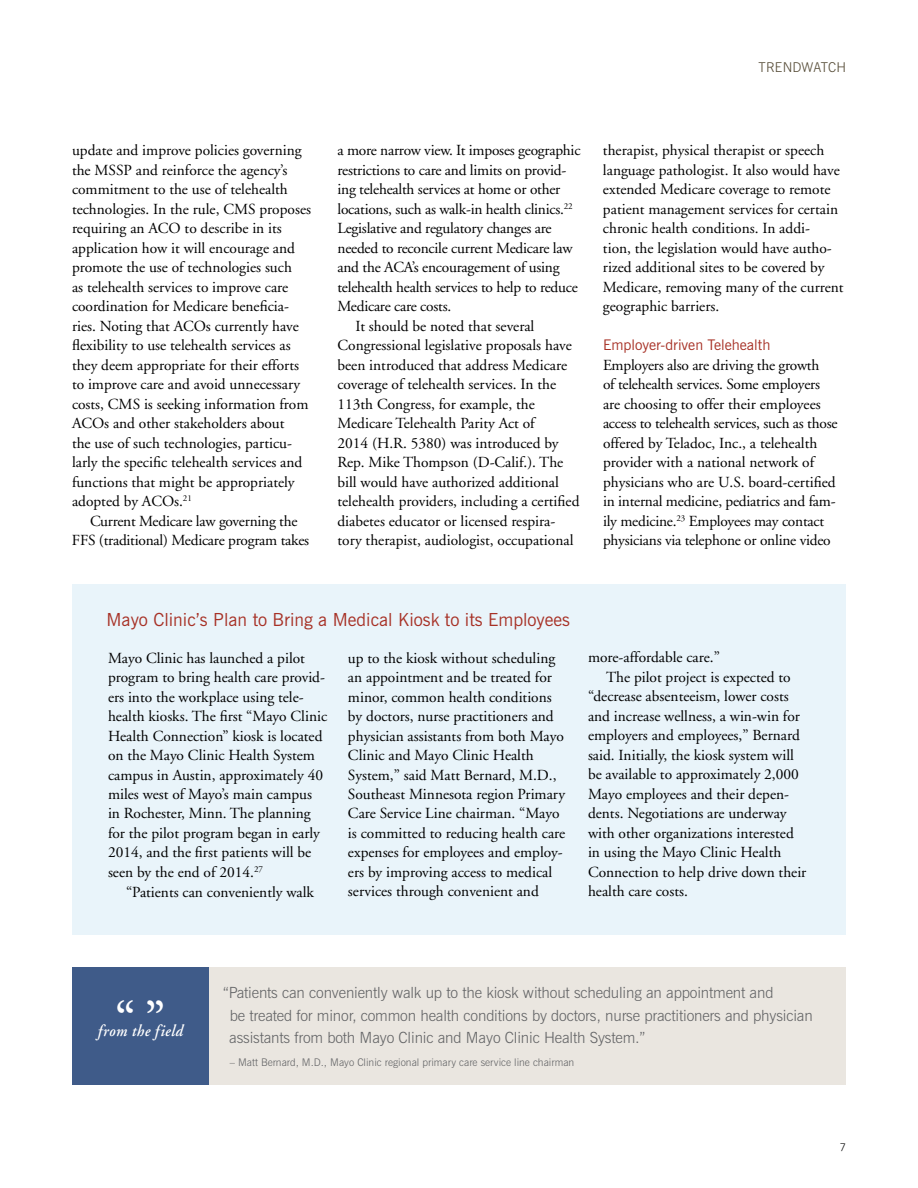
<style>
.page{position:relative;width:918px;height:1188px;background:#fff}
.page>*{position:absolute;margin:0;border:0;box-sizing:border-box;transform-origin:0 0}
.t1{font:600 51px "Adobe Garamond";color:#fff;scale:.9 1}
.t2{font:18px "News Gothic BT";color:#a73126}
.t3{font:italic 600 16.5px "Adobe Garamond";letter-spacing:.03em;color:#fff;scale:.9 1}
.t4{font:15.3px/19.5px "Adobe Garamond";color:#000}
.t5{font:300 15.3px/22.5px "News Gothic BT";letter-spacing:-.01em;color:#636466}
.t6{font:14.7px "News Gothic BT";color:#a73126}
.t7{font:300 13.5px "News Gothic BT";letter-spacing:.02em;color:#564c37}
.t8{font:300 10.5px "News Gothic BT";color:#636466}
.t9{font:300 10.5px "News Gothic BT";color:#000}
</style>
<div class="page">
<div style="left:72px;top:584px;width:774px;height:351px;background:#e9f4fa"></div>
<div style="left:208px;top:968px;width:638px;height:117px;background:#eae6e0"></div>
<div style="left:72px;top:968px;width:136px;height:117px;background:#3f5b89"></div>
<p class="t7" style="left:759px;top:59px;width:89px">TRENDWATCH</p>
<p class="t4" style="left:72px;top:141px;width:241px">update and improve policies governing the MSSP and reinforce the agency’s commitment to the use of telehealth technologies. In the rule, CMS proposes requiring an ACO to describe in its application how it will encourage and promote the use of technologies such<br>as telehealth services to improve care coordination for Medicare beneficia&shy;ries. Noting that ACOs currently have flexibility to use telehealth services as they deem appropriate for their efforts to improve care and avoid unnecessary costs, CMS is seeking information from ACOs and other stakeholders about<br>the use of such technologies, particu&shy;larly the specific telehealth services and functions that might be appropriately adopted by ACOs.<sup>21</sup></p>
<p class="t4" style="left:72px;top:512px;width:239px;text-align:center">Current Medicare law governing the<br>FFS (traditional) Medicare program takes</p>
<p class="t4" style="left:337px;top:141px;width:245px">a more narrow view. It imposes geographic</p>
<p class="t4" style="left:337px;top:161px;width:230px">restrictions to care and limits on provid-</p>
<p class="t4" style="left:337px;top:180px;width:224px">ing telehealth services at home or other</p>
<p class="t4" style="left:337px;top:200px;width:237px">locations, such as walk-in health clinics.<sup>22</sup></p>
<p class="t4" style="left:338px;top:219px;width:216px">Legislative and regulatory changes are</p>
<p class="t4" style="left:338px;top:239px;width:237px">needed to reconcile current Medicare law</p>
<p class="t4" style="left:338px;top:258px;width:224px">and the ACA’s encouragement of using</p>
<p class="t4" style="left:338px;top:278px;width:242px">telehealth health services to help to reduce</p>
<p class="t4" style="left:338px;top:297px;width:115px">Medicare care costs.</p>
<p class="t4" style="left:356px;top:317px;width:180px">It should be noted that several</p>
<p class="t4" style="left:338px;top:336px;width:236px">Congressional legislative proposals have</p>
<p class="t4" style="left:338px;top:356px;width:231px">been introduced that address Medicare</p>
<p class="t4" style="left:338px;top:375px;width:220px">coverage of telehealth services. In the</p>
<p class="t4" style="left:338px;top:394px;width:199px">113th Congress, for example, the</p>
<p class="t4" style="left:338px;top:414px;width:199px">Medicare Telehealth Parity Act of</p>
<p class="t4" style="left:338px;top:433px;width:223px">2014 (H.R. 5380) was introduced by</p>
<p class="t4" style="left:338px;top:453px;width:227px">Rep. Mike Thompson (D-Calif.). The</p>
<p class="t4" style="left:338px;top:472px;width:223px">bill would have authorized additional</p>
<p class="t4" style="left:338px;top:492px;width:244px">telehealth providers, including a certified</p>
<p class="t4" style="left:338px;top:511px;width:219px">diabetes educator or licensed respira-</p>
<p class="t4" style="left:338px;top:531px;width:237px">tory therapist, audiologist, occupational</p>
<p class="t4" style="left:603px;top:141px;width:242px">therapist, physical therapist or speech language pathologist. It also would have extended Medicare coverage to remote patient management services for certain chronic health conditions. In addi-<br>tion, the legislation would have autho&shy;rized additional sites to be covered by Medicare, removing many of the current geographic barriers.</p>
<p class="t6" style="left:603px;top:336px;width:169px">Employer-driven Telehealth</p>
<p class="t4" style="left:603px;top:356px;width:236px">Employers also are driving the growth<br>of telehealth services. Some employers are choosing to offer their employees access to telehealth services, such as those offered by Teladoc, Inc., a telehealth provider with a national network of physicians who are U.S. board-certified in internal medicine, pediatrics and fam&shy;ily medicine.<sup>23</sup> Employees may contact physicians via telephone or online video</p>
<p class="t2" style="left:107px;top:608px;width:465px">Mayo Clinic’s Plan to Bring a Medical Kiosk to its Employees</p>
<p class="t4" style="left:108px;top:648px;width:221px">Mayo Clinic has launched a pilot program to bring health care provid&shy;ers into the workplace using tele&shy;health kiosks. The first “Mayo Clinic Health Connection” kiosk is located on the Mayo Clinic Health System campus in Austin, approximately 40 miles west of Mayo’s main campus in Rochester, Minn. The planning for the pilot program began in early 2014, and the first patients will be seen by the end of 2014.<sup>27</sup></p>
<p class="t4" style="left:126px;top:882px;width:190px">“Patients can conveniently walk</p>
<p class="t4" style="left:348px;top:648px;width:219px">up to the kiosk without scheduling an appointment and be treated for minor, common health conditions by doctors, nurse practitioners and physician assistants from both Mayo Clinic and Mayo Clinic Health System,” said Matt Bernard, M.D., Southeast Minnesota region Primary Care Service Line chairman. “Mayo is committed to reducing health care expenses for employees and employ&shy;ers by improving access to medical services through convenient and</p>
<p class="t4" style="left:588px;top:648px;width:133px">more-affordable care.”</p>
<p class="t4" style="left:606px;top:668px;width:186px">The pilot project is expected to</p>
<p class="t4" style="left:588px;top:687px;width:202px">“decrease absenteeism, lower costs</p>
<p class="t4" style="left:588px;top:707px;width:213px">and increase wellness, a win-win for</p>
<p class="t4" style="left:588px;top:726px;width:213px">employers and employees,” Bernard</p>
<p class="t4" style="left:588px;top:746px;width:208px">said. Initially, the kiosk system will</p>
<p class="t4" style="left:588px;top:765px;width:212px">be available to approximately 2,000</p>
<p class="t4" style="left:588px;top:785px;width:203px">Mayo employees and their depen-</p>
<p class="t4" style="left:588px;top:804px;width:200px">dents. Negotiations are underway</p>
<p class="t4" style="left:588px;top:824px;width:207px">with other organizations interested</p>
<p class="t4" style="left:588px;top:843px;width:195px">in using the Mayo Clinic Health</p>
<p class="t4" style="left:588px;top:863px;width:220px">Connection to help drive down their</p>
<p class="t4" style="left:588px;top:882px;width:101px">health care costs.</p>
<h1 class="t1" style="left:115px;top:992px;width:57px">“ ”</h1>
<p class="t3" style="left:98px;top:1022px;width:96px">from the field</p>
<p class="t5" style="left:229px;top:981px;width:585px;text-indent:-6px">“Patients can conveniently walk up to the kiosk without scheduling an appointment and<br>be treated for minor, common health conditions by doctors, nurse practitioners and physician assistants from both Mayo Clinic and Mayo Clinic Health System.”</p>
<p class="t8" style="left:230px;top:1056px;width:346px">– Matt Bernard, M.D., Mayo Clinic regional primary care service line chairman</p>
<p class="t9" style="left:840px;top:1141px;width:8px">7</p>
</div>
